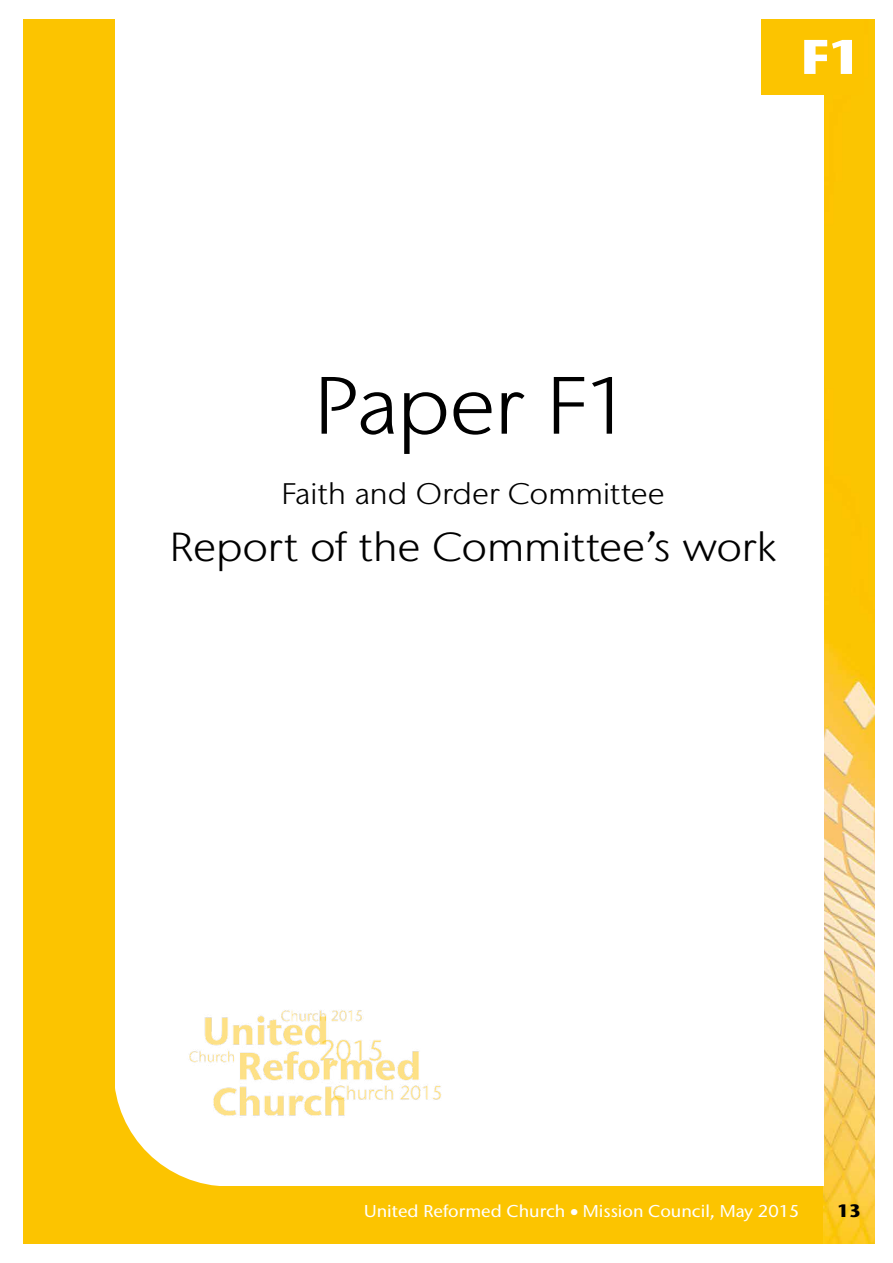
<style>
.page{position:relative;width:893px;height:1263px;background:#fff}
.page>*{position:absolute;margin:0;border:0;box-sizing:border-box;transform-origin:0 0}
.t1{font:300 81px "Stone Sans IIITC Std";letter-spacing:-.025em;color:#000;scale:1.11 1}
.t2{font:800 48.6px "Stone Sans IIITC Std";color:#fff;scale:1.11 1}
.t3{font:300 40.5px "Stone Sans IIITC Std";letter-spacing:-.01em;color:#000;scale:1.11 1}
.t4{font:300 29.7px "Stone Sans IIITC Std";letter-spacing:-.01em;color:#000;scale:1.11 1}
.t5{font:800 18px "Stone Sans IIITC Std";color:#000}
.t6{font:500 17.1px "Stone Sans IIITC Std";color:#fff;scale:1.05 1}
</style>
<div class="page">
<div style="left:23px;top:19px;width:810px;height:1225px;background:#fcc400"></div>
<img style="left:824px;top:19px;width:51px;height:1225px">
<div style="left:115px;top:6px;width:708px;height:1179px;background:#fff"></div>
<svg style="left:115px;top:1088px;width:114px;height:98px"></svg>
<img style="left:183px;top:1010px;width:258px;height:112px">
<div style="left:761px;top:19px;width:102px;height:76px;background:#fcc400"></div>
<h2 class="t2" style="left:800px;top:25px;width:58px">F1</h2>
<h2 class="t2" style="left:824px;top:25px;width:36px">A</h2>
<h1 class="t1" style="left:314px;top:357px;width:288px">Paper F1</h1>
<h3 class="t4" style="left:281px;top:475px;width:347px">Faith and Order Committee</h3>
<h3 class="t3" style="left:170px;top:523px;width:548px">Report of the Committee’s work</h3>
<p class="t6" style="left:364px;top:1201px;width:416px">United Reformed Church • Mission Council, May 2015</p>
<p class="t5" style="left:837px;top:1199px;width:26px">13</p>
</div>
